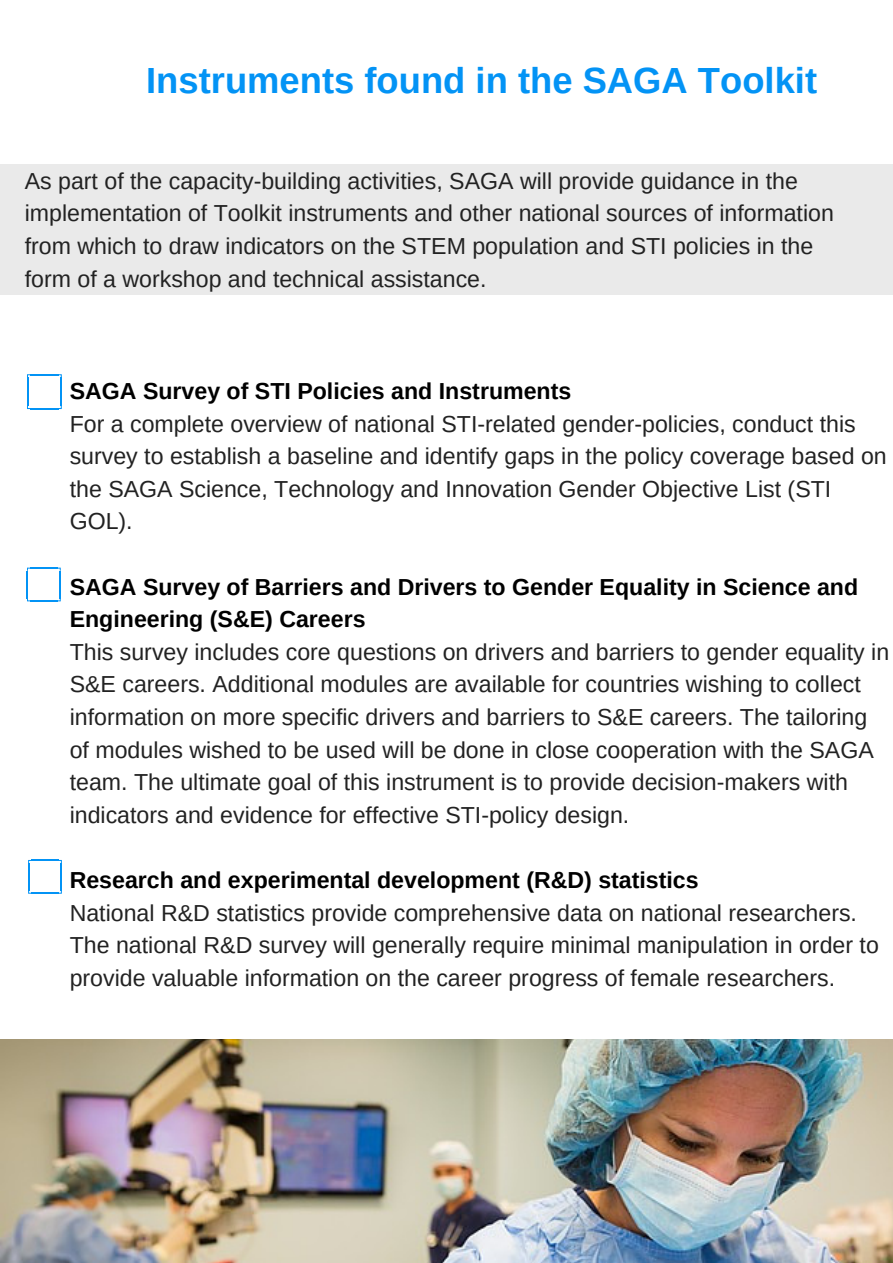
<style>
.page{position:relative;width:893px;height:1263px;background:#fff}
.page>*{position:absolute;margin:0;border:0;box-sizing:border-box;transform-origin:0 0}
.t1{font:700 36.3px "Arimo";color:#0393f5}
.t2{font:23.1px/32.5px "Arimo";color:#222}
.t3{font:700 23.1px/32.5px "Arimo";color:#000}
</style>
<div class="page">
<img style="left:0;top:1040px;width:892px;height:222px">
<div style="left:0;top:164px;width:892px;height:130px;background:#eaeaea"></div>
<svg style="left:27px;top:374px;width:35px;height:35px"></svg>
<svg style="left:27px;top:567px;width:34px;height:34px"></svg>
<svg style="left:28px;top:860px;width:34px;height:33px"></svg>
<h1 class="t1" style="left:146px;top:60px;width:672px">Instruments found in the SAGA Toolkit</h1>
<p class="t2" style="left:25px;top:164px;width:810px">As part of the capacity-building activities, SAGA will provide guidance in the implementation of Toolkit instruments and other national sources of information from which to draw indicators on the STEM population and STI policies in the form of a workshop and technical assistance.</p>
<p class="t3" style="left:70px;top:375px;width:503px">SAGA Survey of STI Policies and Instruments</p>
<p class="t2" style="left:70px;top:407px;width:818px">For a complete overview of national STI-related gender-policies, conduct this survey to establish a baseline and identify gaps in the policy coverage based on the SAGA Science, Technology and Innovation Gender Objective List (STI GOL).</p>
<p class="t3" style="left:70px;top:570px;width:790px">SAGA Survey of Barriers and Drivers to Gender Equality in Science and<br>Engineering (S&amp;E) Careers</p>
<p class="t2" style="left:70px;top:635px;width:821px">This survey includes core questions on drivers and barriers to gender equality in S&amp;E careers. Additional modules are available for countries wishing to collect information on more specific drivers and barriers to S&amp;E careers. The tailoring of modules wished to be used will be done in close cooperation with the SAGA team. The ultimate goal of this instrument is to provide decision-makers with indicators and evidence for effective STI-policy design.</p>
<p class="t3" style="left:70px;top:864px;width:630px">Research and experimental development (R&amp;D) statistics</p>
<p class="t2" style="left:70px;top:896px;width:810px">National R&amp;D statistics provide comprehensive data on national researchers.<br>The national R&amp;D survey will generally require minimal manipulation in order to provide valuable information on the career progress of female researchers.</p>
</div>
